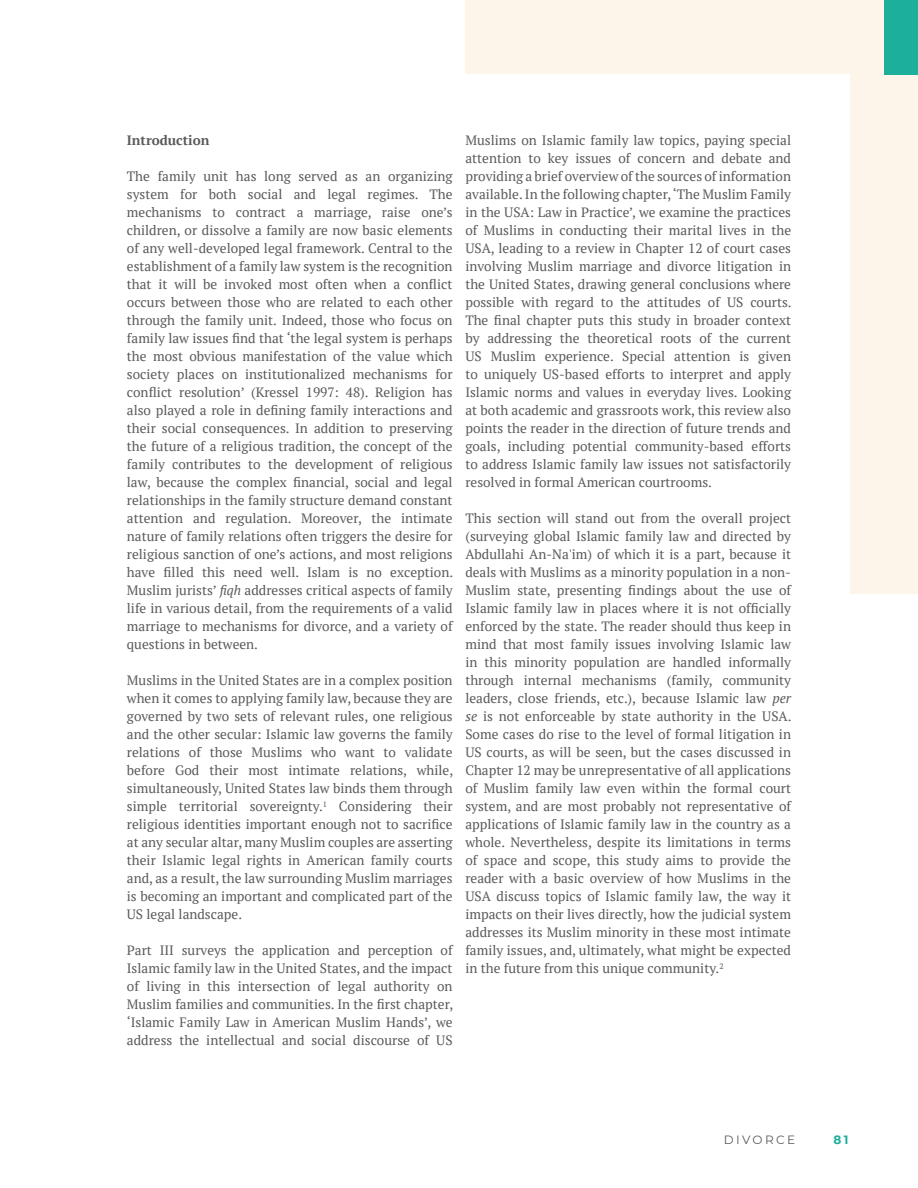
<style>
.page{position:relative;width:918px;height:1188px;background:#fff}
.page>*{position:absolute;margin:0;border:0;box-sizing:border-box;transform-origin:0 0}
.t1{font:13.5px/18px "PT Serif";color:#5a5a5b;text-align:justify}
.t2{font:700 13.5px "PT Serif";color:#5a5a5b}
.t3{font:12px "Montserrat";letter-spacing:.2em;color:#5a5a5b}
.t4{font:700 12px "Montserrat";color:#1caf9b}
.s1{font-style:italic}
</style>
<div class="page">
<div style="left:465px;top:0;width:453px;height:594px;background:#fdf4ea"></div>
<div style="left:68px;top:74px;width:782px;height:1040px;background:#fff"></div>
<div style="left:884px;top:0;width:34px;height:74px;background:#1caf9b"></div>
<p class="t2" style="left:127px;top:132px;width:84px">Introduction</p>
<p class="t1" style="left:127px;top:167px;width:328px">The family unit has long served as an organizing system for both social and legal regimes. The mechanisms to contract a marriage, raise one’s children, or dissolve a family are now basic elements of any well-developed legal framework. Central to the establishment of a family law system is the recognition that it will be invoked most often when a conflict occurs between those who are related to each other through the family unit. Indeed, those who focus on family law issues find that ‘the legal system is perhaps the most obvious manifestation of the value which society places on institutionalized mechanisms for conflict resolution’ (Kressel 1997: 48). Religion has also played a role in defining family interactions and their social consequences. In addition to preserving the future of a religious tradition, the concept of the family contributes to the development of religious law, because the complex financial, social and legal relationships in the family structure demand constant attention and regulation. Moreover, the intimate nature of family relations often triggers the desire for religious sanction of one’s actions, and most religions have filled this need well. Islam is no exception.<br>Muslim jurists’ <span class="s1">fiqh</span> addresses critical aspects of family life in various detail, from the requirements of a valid marriage to mechanisms for divorce, and a variety of questions in between.</p>
<p class="t1" style="left:127px;top:671px;width:328px">Muslims in the United States are in a complex position when it comes to applying family law, because they are governed by two sets of relevant rules, one religious and the other secular: Islamic law governs the family relations of those Muslims who want to validate before God their most intimate relations, while, simultaneously, United States law binds them through simple territorial sovereignty.<sup>1</sup> Considering their religious identities important enough not to sacrifice at any secular altar, many Muslim couples are asserting their Islamic legal rights in American family courts and, as a result, the law surrounding Muslim marriages is becoming an important and complicated part of the US legal landscape.</p>
<p class="t1" style="left:127px;top:941px;width:328px">Part III surveys the application and perception of Islamic family law in the United States, and the impact of living in this intersection of legal authority on Muslim families and communities. In the first chapter, ‘Islamic Family Law in American Muslim Hands’, we address the intellectual and social discourse of US</p>
<p class="t1" style="left:465px;top:131px;width:328px">Muslims on Islamic family law topics, paying special attention to key issues of concern and debate and providing a brief overview of the sources of information available. In the following chapter, ‘The Muslim Family in the USA: Law in Practice’, we examine the practices of Muslims in conducting their marital lives in the USA, leading to a review in Chapter 12 of court cases involving Muslim marriage and divorce litigation in the United States, drawing general conclusions where possible with regard to the attitudes of US courts.<br>The final chapter puts this study in broader context by addressing the theoretical roots of the current US Muslim experience. Special attention is given to uniquely US-based efforts to interpret and apply Islamic norms and values in everyday lives. Looking at both academic and grassroots work, this review also points the reader in the direction of future trends and goals, including potential community-based efforts to address Islamic family law issues not satisfactorily resolved in formal American courtrooms.</p>
<p class="t1" style="left:465px;top:509px;width:328px">This section will stand out from the overall project (surveying global Islamic family law and directed by Abdullahi An-Na'im) of which it is a part, because it deals with Muslims as a minority population in a non-Muslim state, presenting findings about the use of Islamic family law in places where it is not officially enforced by the state. The reader should thus keep in mind that most family issues involving Islamic law in this minority population are handled informally through internal mechanisms (family, community leaders, close friends, etc.), because Islamic law <span class="s1">per se</span> is not enforceable by state authority in the USA.<br>Some cases do rise to the level of formal litigation in US courts, as will be seen, but the cases discussed in Chapter 12 may be unrepresentative of all applications of Muslim family law even within the formal court system, and are most probably not representative of applications of Islamic family law in the country as a whole. Nevertheless, despite its limitations in terms of space and scope, this study aims to provide the reader with a basic overview of how Muslims in the USA discuss topics of Islamic family law, the way it impacts on their lives directly, how the judicial system addresses its Muslim minority in these most intimate family issues, and, ultimately, what might be expected in the future from this unique community.<sup>2</sup></p>
<p class="t3" style="left:724px;top:1131px;width:73px">DIVORCE</p>
<p class="t4" style="left:833px;top:1131px;width:17px">81</p>
</div>
